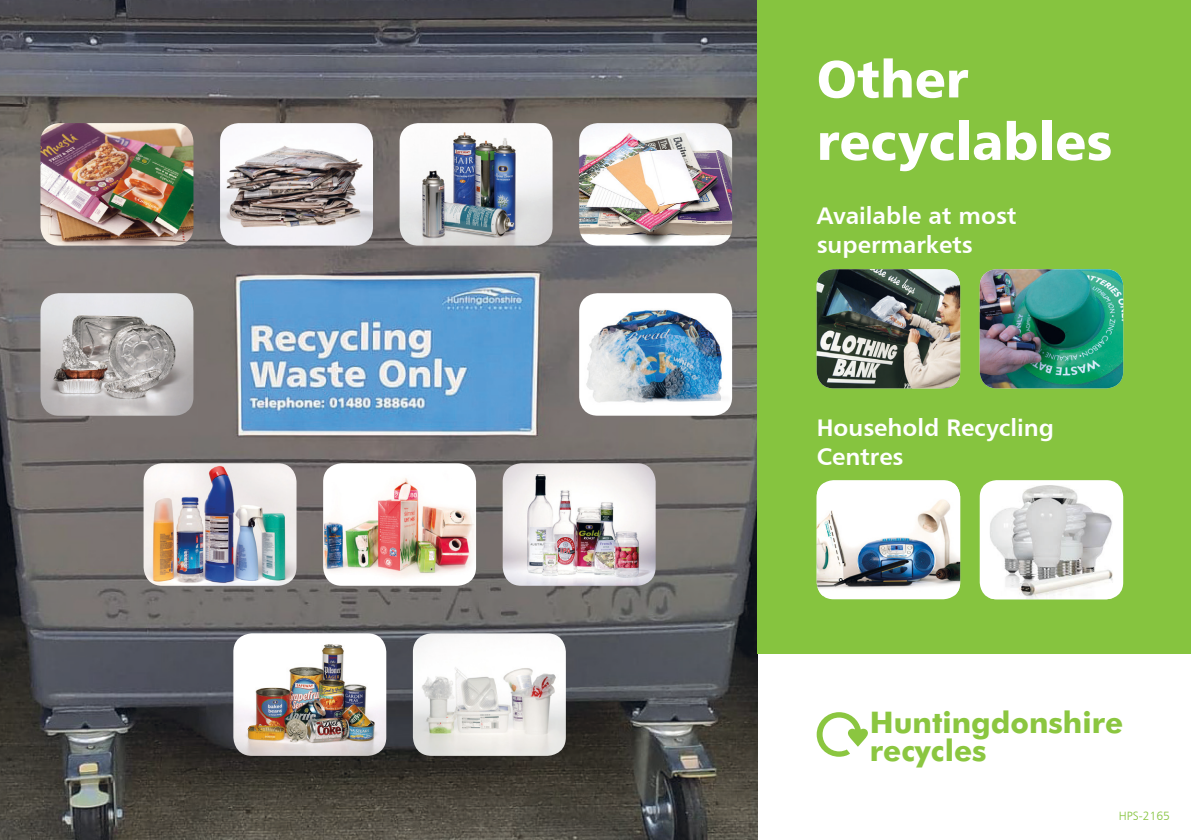
<style>
.page{position:relative;width:1191px;height:840px;background:#fff}
.page>*{position:absolute;margin:0;border:0;box-sizing:border-box;transform-origin:0 0}
.t1{font:52px/62.4px "Humanist 777 BT Black B";color:#fff}
.t2{font:700 29.8px/28px "Futura BT";color:#8bc640}
.t3{font:24px/28.8px "Humanist 777 BT Bold B";color:#fff}
.t4{font:12px "Humanist 777 BT Light B";color:#86c43f}
</style>
<div class="page">
<img style="left:0;top:0;width:757px;height:839px">
<img style="left:40px;top:293px;width:153px;height:122px">
<img style="left:220px;top:123px;width:153px;height:122px">
<img style="left:579px;top:293px;width:153px;height:122px">
<img style="left:413px;top:633px;width:153px;height:122px">
<img style="left:40px;top:123px;width:153px;height:122px">
<img style="left:399px;top:123px;width:153px;height:122px">
<img style="left:503px;top:463px;width:152px;height:122px">
<img style="left:233px;top:633px;width:153px;height:122px">
<img style="left:144px;top:463px;width:152px;height:122px">
<img style="left:323px;top:463px;width:153px;height:122px">
<img style="left:579px;top:123px;width:153px;height:122px">
<div style="left:757px;top:0;width:434px;height:653px;background:#86c43f"></div>
<img style="left:979px;top:269px;width:144px;height:119px">
<img style="left:816px;top:269px;width:144px;height:119px">
<div style="left:979px;top:480px;width:144px;height:119px;background:#fff;border-radius:17px"></div>
<img style="left:989px;top:485px;width:124px;height:114px">
<div style="left:816px;top:480px;width:144px;height:119px;background:#fff;border-radius:17px"></div>
<img style="left:816px;top:483px;width:144px;height:112px">
<svg style="left:816px;top:712px;width:52px;height:44px"></svg>
<p class="t1" style="left:816px;top:47px;width:297px">Other recyclables</p>
<p class="t3" style="left:816px;top:201px;width:201px">Available at most supermarkets</p>
<p class="t3" style="left:816px;top:412px;width:239px">Household Recycling<br>Centres</p>
<p class="t2" style="left:870px;top:707px;width:255px">Huntingdonshire recycles</p>
<p class="t4" style="left:1119px;top:808px;width:52px">HPS-2165</p>
</div>
